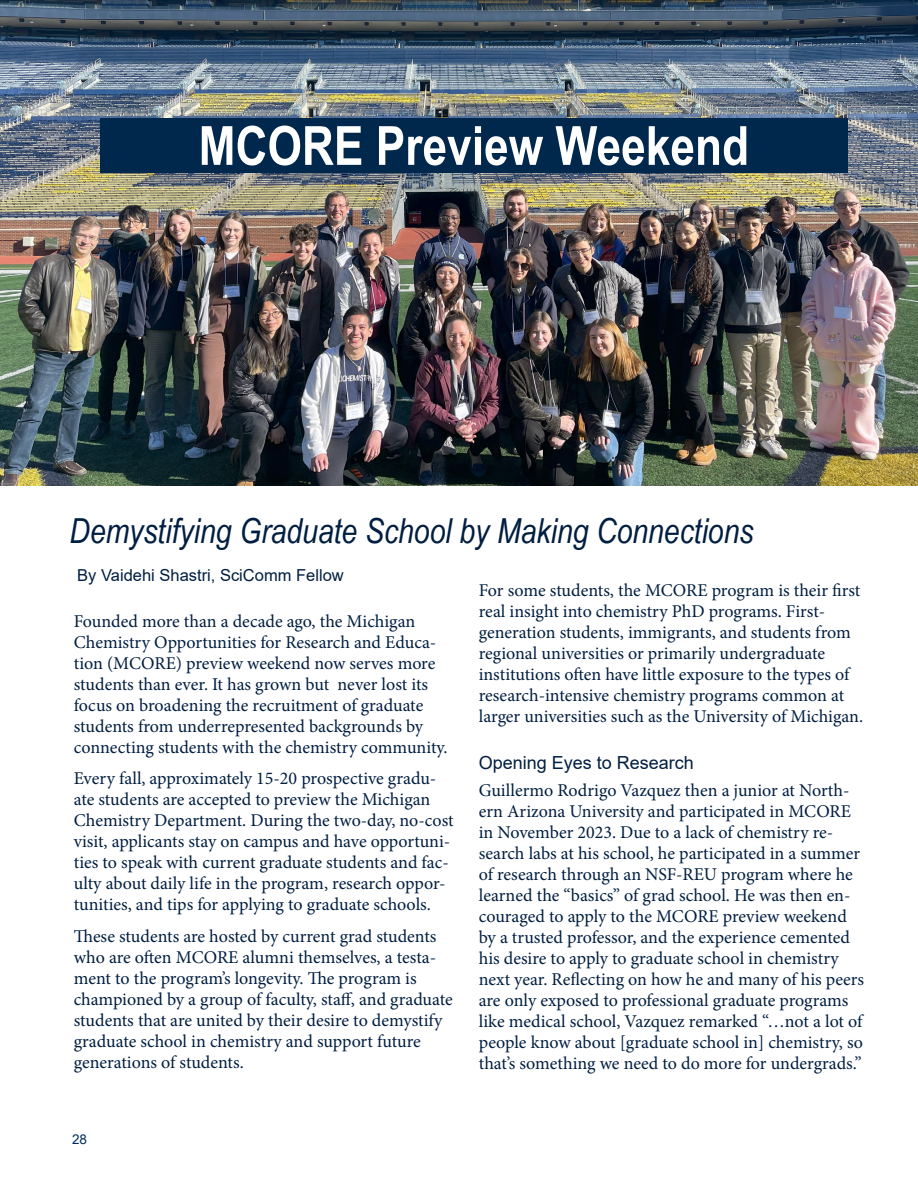
<style>
.page{position:relative;width:918px;height:1188px;background:#fff}
.page>*{position:absolute;margin:0;border:0;box-sizing:border-box;transform-origin:0 0}
.Head_36{font:700 54px "Arial Narrow";color:#fff}
.Head_18{font:italic 34.5px "Arial Narrow";color:#001e41}
.body_paragraphs_no_indent{font:18px/21px "Minion Pro";color:#001e41}
.subhead{font:18px "Arial";color:#001e41}
.writer_credit{font:16.5px "Arial";color:#001e41}
.t1{font:13.5px "Arial";color:#002d5e}
</style>
<div class="page">
<img style="left:0;top:0;width:917px;height:486px">
<div style="left:100px;top:118px;width:748px;height:55px;background:#00274c"></div>
<p class="Head_36" style="left:199px;top:105px;width:552px">MCORE Preview Weekend</p>
<p class="Head_18" style="left:70px;top:507px;width:685px">Demystifying Graduate School by Making Connections</p>
<p class="body_paragraphs_no_indent" style="left:479px;top:580px;width:386px">For some students, the MCORE program is their first real insight into chemistry PhD programs. First&shy;generation students, immigrants, and students from regional universities or primarily undergraduate institutions often have little exposure to the types of research-intensive chemistry programs common at larger universities such as the University of Michigan.</p>
<p class="subhead" style="left:479px;top:751px;width:217px">Opening Eyes to Research</p>
<p class="body_paragraphs_no_indent" style="left:479px;top:780px;width:387px">Guillermo Rodrigo Vazquez then a junior at North&shy;ern Arizona University and participated in MCORE in November 2023. Due to a lack of chemistry re&shy;search labs at his school, he participated in a summer of research through an NSF-REU program where he learned the “basics” of grad school. He was then en&shy;couraged to apply to the MCORE preview weekend by a trusted professor, and the experience cemented his desire to apply to graduate school in chemistry next year. Reflecting on how he and many of his peers are only exposed to professional graduate programs like medical school, Vazquez remarked “…not a lot of people know about [graduate school in] chemistry, so that’s something we need to do more for undergrads.”</p>
<p class="writer_credit" style="left:77px;top:564px;width:268px">By Vaidehi Shastri, SciComm Fellow</p>
<p class="body_paragraphs_no_indent" style="left:74px;top:610px;width:375px">Founded more than a decade ago, the Michigan Chemistry Opportunities for Research and Educa&shy;tion (MCORE) preview weekend now serves more students than ever. It has grown but never lost its focus on broadening the recruitment of graduate students from underrepresented backgrounds by connecting students with the chemistry community.</p>
<p class="body_paragraphs_no_indent" style="left:74px;top:768px;width:381px">Every fall, approximately 15-20 prospective gradu&shy;ate students are accepted to preview the Michigan Chemistry Department. During the two-day, no-cost visit, applicants stay on campus and have opportuni&shy;ties to speak with current graduate students and fac&shy;ulty about daily life in the program, research oppor&shy;tunities, and tips for applying to graduate schools.</p>
<p class="body_paragraphs_no_indent" style="left:74px;top:925px;width:381px">These students are hosted by current grad students who are often MCORE alumni themselves, a testa&shy;ment to the program’s longevity. The program is championed by a group of faculty, staff, and graduate students that are united by their desire to demystify graduate school in chemistry and support future generations of students.</p>
<p class="t1" style="left:72px;top:1130px;width:17px">28</p>
</div>
